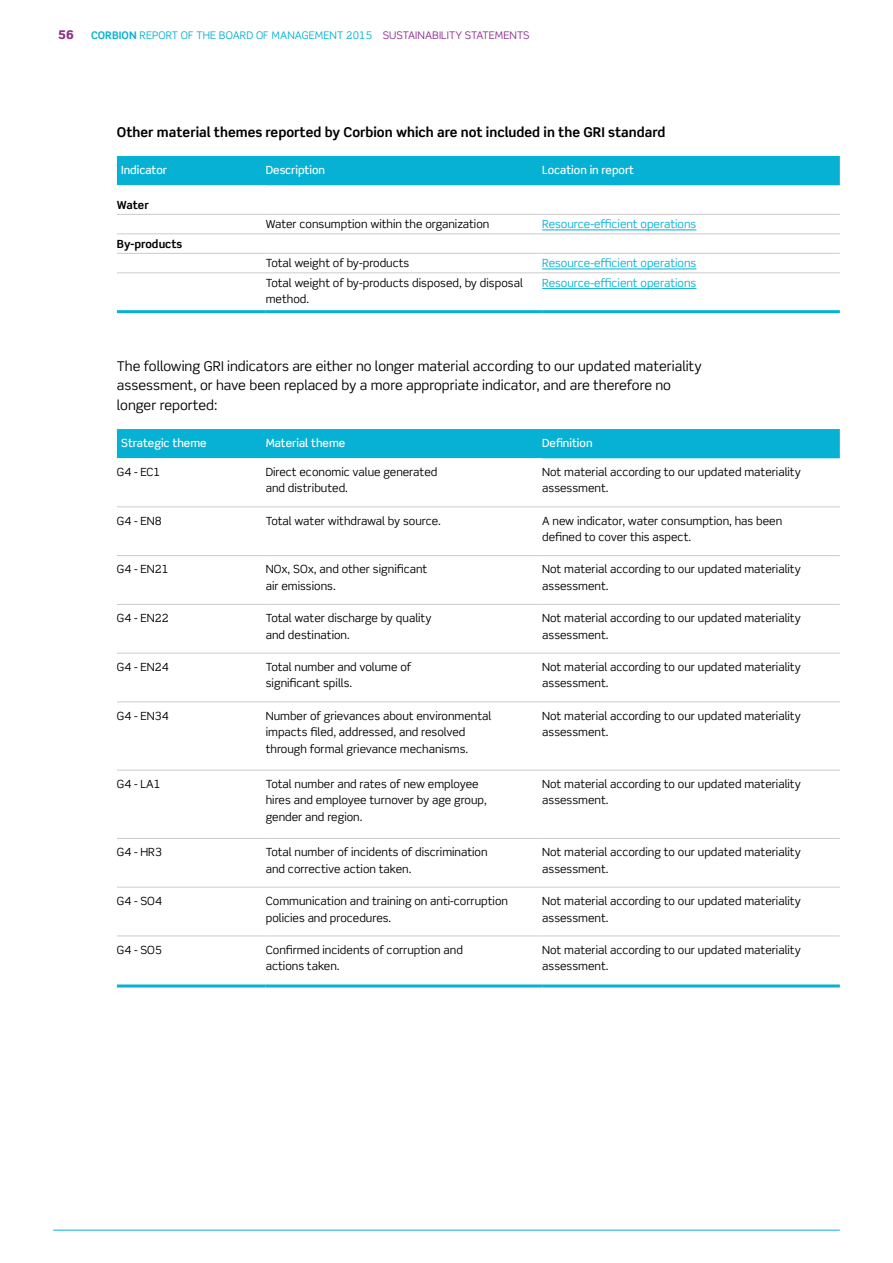
<style>
.page{position:relative;width:893px;height:1263px;background:#fff}
.page>*{position:absolute;margin:0;border:0;box-sizing:border-box;transform-origin:0 0}
.t1{font:13.5px/19.5px "Scene Std";color:#000}
.t2{font:700 13.5px "Scene Std";color:#000}
.t3{font:900 12px "Scene Std";color:#8e2f8d}
.t4{font:11.25px/16.5px "Scene Std";color:#000}
.t5{font:11.25px "Scene Std";color:#07b1d3}
.t6{font:500 11.25px "Scene Std";color:#fff}
.t7{font:700 11.25px "Scene Std";color:#000}
.t8{font:10.5px "Scene Std";letter-spacing:.01em;color:#07b1d3}
.t9{font:10.5px "Scene Std";color:#8e2f8d}
.s1{font-weight:700}
.s2{color:#8e2f8d}
</style>
<div class="page">
<hr style="left:53px;top:1230px;width:787px;height:1px;background:#07b1d3">
<div style="left:117px;top:156px;width:723px;height:29px;background:#07b1d3"></div>
<svg style="left:117px;top:185px;width:723px;height:129px"></svg>
<hr style="left:542px;top:214px;width:298px;height:1px;background:#cfc9c9">
<hr style="left:542px;top:234px;width:298px;height:1px;background:#cfc9c9">
<hr style="left:542px;top:253px;width:298px;height:1px;background:#cfc9c9">
<hr style="left:542px;top:273px;width:298px;height:1px;background:#cfc9c9">
<hr style="left:266px;top:214px;width:276px;height:1px;background:#cfc9c9">
<hr style="left:266px;top:234px;width:276px;height:1px;background:#cfc9c9">
<hr style="left:266px;top:253px;width:276px;height:1px;background:#cfc9c9">
<hr style="left:266px;top:273px;width:276px;height:1px;background:#cfc9c9">
<hr style="left:117px;top:310px;width:149px;height:3px;background:#07b1d3">
<hr style="left:266px;top:310px;width:276px;height:3px;background:#07b1d3">
<hr style="left:542px;top:310px;width:298px;height:3px;background:#07b1d3">
<hr style="left:117px;top:253px;width:149px;height:1px;background:#cfc9c9">
<hr style="left:117px;top:273px;width:149px;height:1px;background:#cfc9c9">
<hr style="left:117px;top:214px;width:149px;height:1px;background:#cfc9c9">
<hr style="left:117px;top:234px;width:149px;height:1px;background:#cfc9c9">
<hr style="left:542px;top:230px;width:154px;height:1px;background:#07b1d3">
<hr style="left:542px;top:269px;width:154px;height:1px;background:#07b1d3">
<hr style="left:542px;top:288px;width:154px;height:1px;background:#07b1d3">
<div style="left:117px;top:429px;width:723px;height:29px;background:#07b1d3"></div>
<svg style="left:117px;top:458px;width:723px;height:530px"></svg>
<hr style="left:542px;top:507px;width:298px;height:1px;background:#cfc9c9">
<hr style="left:542px;top:555px;width:298px;height:1px;background:#cfc9c9">
<hr style="left:542px;top:604px;width:298px;height:1px;background:#cfc9c9">
<hr style="left:542px;top:653px;width:298px;height:1px;background:#cfc9c9">
<hr style="left:542px;top:702px;width:298px;height:1px;background:#cfc9c9">
<hr style="left:542px;top:770px;width:298px;height:1px;background:#cfc9c9">
<hr style="left:542px;top:838px;width:298px;height:1px;background:#cfc9c9">
<hr style="left:542px;top:887px;width:298px;height:1px;background:#cfc9c9">
<hr style="left:542px;top:936px;width:298px;height:1px;background:#cfc9c9">
<hr style="left:266px;top:507px;width:276px;height:1px;background:#cfc9c9">
<hr style="left:266px;top:555px;width:276px;height:1px;background:#cfc9c9">
<hr style="left:266px;top:604px;width:276px;height:1px;background:#cfc9c9">
<hr style="left:266px;top:653px;width:276px;height:1px;background:#cfc9c9">
<hr style="left:266px;top:702px;width:276px;height:1px;background:#cfc9c9">
<hr style="left:266px;top:770px;width:276px;height:1px;background:#cfc9c9">
<hr style="left:266px;top:838px;width:276px;height:1px;background:#cfc9c9">
<hr style="left:266px;top:887px;width:276px;height:1px;background:#cfc9c9">
<hr style="left:266px;top:936px;width:276px;height:1px;background:#cfc9c9">
<hr style="left:117px;top:984px;width:149px;height:3px;background:#07b1d3">
<hr style="left:266px;top:984px;width:276px;height:3px;background:#07b1d3">
<hr style="left:542px;top:984px;width:298px;height:3px;background:#07b1d3">
<hr style="left:117px;top:507px;width:149px;height:1px;background:#cfc9c9">
<hr style="left:117px;top:555px;width:149px;height:1px;background:#cfc9c9">
<hr style="left:117px;top:604px;width:149px;height:1px;background:#cfc9c9">
<hr style="left:117px;top:653px;width:149px;height:1px;background:#cfc9c9">
<hr style="left:117px;top:702px;width:149px;height:1px;background:#cfc9c9">
<hr style="left:117px;top:770px;width:149px;height:1px;background:#cfc9c9">
<hr style="left:117px;top:838px;width:149px;height:1px;background:#cfc9c9">
<hr style="left:117px;top:887px;width:149px;height:1px;background:#cfc9c9">
<hr style="left:117px;top:936px;width:149px;height:1px;background:#cfc9c9">
<p class="t3" style="left:58px;top:27px;width:17px">56</p>
<p class="t8" style="left:91px;top:29px;width:319px"><span class="s1">CORBION</span> REPORT OF THE BOARD OF MANAGEMENT 2015 <span class="s2">Sustainabi</span></p>
<p class="t9" style="left:441px;top:29px;width:38px">lity statement</p>
<p class="t9" style="left:523px;top:29px;width:8px">s</p>
<p class="t2" style="left:117px;top:123px;width:550px">Other material themes reported by Corbion which are not included in the GRI standard</p>
<p class="t6" style="left:121px;top:163px;width:47px">Indicator</p>
<p class="t6" style="left:266px;top:163px;width:61px">Description</p>
<p class="t6" style="left:542px;top:163px;width:93px">Location in report</p>
<p class="t7" style="left:117px;top:198px;width:33px">Water</p>
<p class="t4" style="left:266px;top:216px;width:225px">Water consumption within the organization</p>
<p class="t5" style="left:542px;top:217px;width:156px">Resource-efficient operations</p>
<p class="t7" style="left:117px;top:237px;width:67px">By-products</p>
<p class="t4" style="left:266px;top:255px;width:145px">Total weight of by-products</p>
<p class="t5" style="left:542px;top:256px;width:156px">Resource-efficient operations</p>
<p class="t4" style="left:266px;top:274px;width:259px">Total weight of by-products disposed, by disposal method.</p>
<p class="t5" style="left:542px;top:276px;width:156px">Resource-efficient operations</p>
<p class="t1" style="left:117px;top:356px;width:586px">The following GRI indicators are either no longer material according to our updated materiality assessment, or have been replaced by a more appropriate indicator, and are therefore no longer reported:</p>
<p class="t6" style="left:121px;top:436px;width:87px">Strategic theme</p>
<p class="t6" style="left:266px;top:436px;width:81px">Material theme</p>
<p class="t6" style="left:542px;top:436px;width:52px">Definition</p>
<p class="t4" style="left:117px;top:463px;width:45px">G4 - EC1</p>
<p class="t4" style="left:266px;top:463px;width:173px">Direct economic value generated and distributed.</p>
<p class="t4" style="left:542px;top:463px;width:260px">Not material according to our updated materiality assessment.</p>
<p class="t4" style="left:117px;top:512px;width:46px">G4 - EN8</p>
<p class="t4" style="left:266px;top:512px;width:177px">Total water withdrawal by source.</p>
<p class="t4" style="left:542px;top:512px;width:242px">A new indicator, water consumption, has been defined to cover this aspect.</p>
<p class="t4" style="left:117px;top:561px;width:53px">G4 - EN21</p>
<p class="t4" style="left:266px;top:561px;width:163px">NOx, SOx, and other significant air emissions.</p>
<p class="t4" style="left:542px;top:561px;width:260px">Not material according to our updated materiality assessment.</p>
<p class="t4" style="left:117px;top:610px;width:53px">G4 - EN22</p>
<p class="t4" style="left:266px;top:610px;width:167px">Total water discharge by quality and destination.</p>
<p class="t4" style="left:542px;top:610px;width:260px">Not material according to our updated materiality assessment.</p>
<p class="t4" style="left:117px;top:658px;width:53px">G4 - EN24</p>
<p class="t4" style="left:266px;top:658px;width:147px">Total number and volume of significant spills.</p>
<p class="t4" style="left:542px;top:658px;width:260px">Not material according to our updated materiality assessment.</p>
<p class="t4" style="left:117px;top:707px;width:53px">G4 - EN34</p>
<p class="t4" style="left:266px;top:707px;width:227px">Number of grievances about environmental impacts filed, addressed, and resolved through formal grievance mechanisms.</p>
<p class="t4" style="left:542px;top:707px;width:260px">Not material according to our updated materiality assessment.</p>
<p class="t4" style="left:117px;top:775px;width:45px">G4 - LA1</p>
<p class="t4" style="left:266px;top:775px;width:223px">Total number and rates of new employee hires and employee turnover by age group, gender and region.</p>
<p class="t4" style="left:542px;top:775px;width:260px">Not material according to our updated materiality assessment.</p>
<p class="t4" style="left:117px;top:844px;width:47px">G4 - HR3</p>
<p class="t4" style="left:266px;top:844px;width:223px">Total number of incidents of discrimination and corrective action taken.</p>
<p class="t4" style="left:542px;top:844px;width:260px">Not material according to our updated materiality assessment.</p>
<p class="t4" style="left:117px;top:892px;width:46px">G4 - SO4</p>
<p class="t4" style="left:266px;top:892px;width:244px">Communication and training on anti-corruption policies and procedures.</p>
<p class="t4" style="left:542px;top:892px;width:260px">Not material according to our updated materiality assessment.</p>
<p class="t4" style="left:117px;top:941px;width:46px">G4 - SO5</p>
<p class="t4" style="left:266px;top:941px;width:199px">Confirmed incidents of corruption and actions taken.</p>
<p class="t4" style="left:542px;top:941px;width:260px">Not material according to our updated materiality assessment.</p>
</div>
